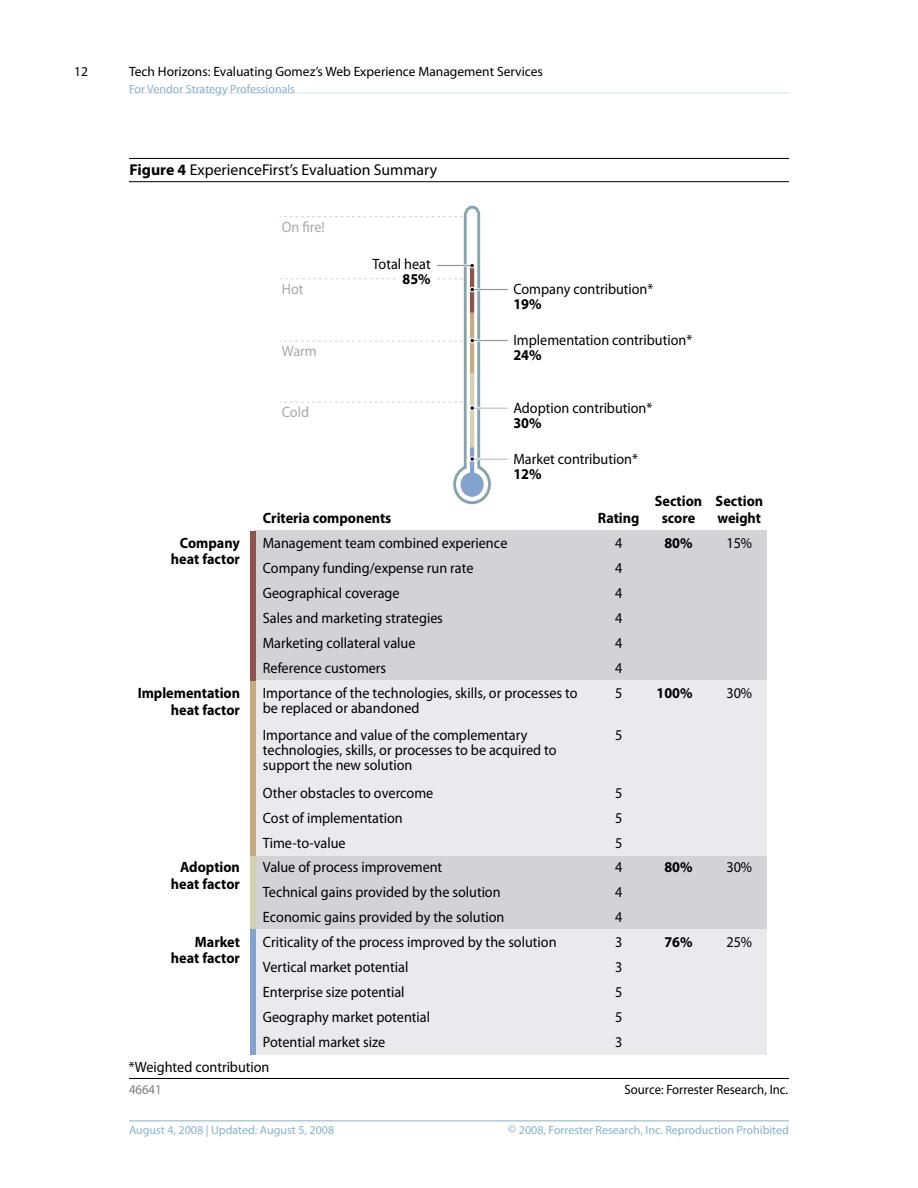
<style>
.page{position:relative;width:918px;height:1188px;background:#fff}
.page>*{position:absolute;margin:0;border:0;box-sizing:border-box;transform-origin:0 0}
.t1{font:15.75px "Myriad Pro";color:#000}
.t2{font:15px/25px "Myriad Pro";color:#000;scale:.95 1}
.t3{font:700 15px/16.5px "Myriad Pro";color:#000;text-align:right;scale:.95 1}
.t4{font:15px "Myriad Pro";color:#a8a8ab;scale:.95 1}
.t5{font:13.5px "Myriad Pro";color:#000}
.t6{font:13.5px "Myriad Pro";color:#000;scale:.95 1}
.t7{font:13.5px "Myriad Pro";color:#797b7d;scale:.95 1}
.t8{font:12px "Myriad Pro";color:#84b2cf}
.s1{font-weight:700}
</style>
<div class="page">
<hr style="left:129px;top:1120px;width:660px;height:1px;background:#84b2cf">
<hr style="left:129px;top:93px;width:660px;height:1px;background:#d4e4ee">
<hr style="left:129px;top:158px;width:660px;height:1px;background:#000">
<hr style="left:129px;top:181px;width:660px;height:1px;background:#000">
<hr style="left:129px;top:1078px;width:660px;height:1px;background:#000">
<div style="left:254px;top:530px;width:513px;height:150px;background:#d3d3d7"></div>
<div style="left:254px;top:929px;width:513px;height:126px;background:#eae9eb"></div>
<div style="left:254px;top:680px;width:513px;height:176px;background:#eae9eb"></div>
<div style="left:254px;top:856px;width:513px;height:73px;background:#d3d3d7"></div>
<div style="left:251px;top:929px;width:5px;height:126px;background:#83a3cf"></div>
<div style="left:251px;top:856px;width:5px;height:73px;background:#d2d1b0"></div>
<div style="left:251px;top:680px;width:5px;height:176px;background:#c6ab82"></div>
<div style="left:251px;top:531px;width:5px;height:150px;background:#8f534d"></div>
<svg style="left:280px;top:206px;width:228px;height:299px"></svg>
<p class="t5" style="left:74px;top:64px;width:15px">12</p>
<p class="t5" style="left:129px;top:64px;width:416px">Tech Horizons: Evaluating Gomez’s Web Experience Management Services</p>
<p class="t8" style="left:129px;top:82px;width:168px">For Vendor Strategy Professionals</p>
<p class="t1" style="left:130px;top:161px;width:309px"><span class="s1">Figure 4</span> ExperienceFirst’s Evaluation Summary</p>
<p class="t3" style="left:171px;top:535px;width:74px;text-align:center">Company heat factor</p>
<p class="t4" style="left:282px;top:218px;width:47px">On fire!</p>
<p class="t4" style="left:282px;top:280px;width:24px">Hot</p>
<p class="t4" style="left:282px;top:343px;width:38px">Warm</p>
<p class="t4" style="left:282px;top:404px;width:30px">Cold</p>
<p class="t2" style="left:373px;top:252px;width:63px">Total heat</p>
<p class="t3" style="left:403px;top:271px;width:31px">85%</p>
<p class="t3" style="left:263px;top:510px;width:137px">Criteria components</p>
<p class="t2" style="left:513px;top:276px;width:149px">Company contribution*</p>
<p class="t3" style="left:513px;top:296px;width:31px">19%</p>
<p class="t2" style="left:513px;top:328px;width:190px">Implementation contribution*</p>
<p class="t3" style="left:513px;top:347px;width:31px">24%</p>
<p class="t2" style="left:513px;top:396px;width:148px">Adoption contribution*</p>
<p class="t3" style="left:513px;top:415px;width:31px">30%</p>
<p class="t2" style="left:513px;top:446px;width:133px">Market contribution*</p>
<p class="t3" style="left:513px;top:465px;width:31px">12%</p>
<p class="t3" style="left:655px;top:493px;width:51px;text-align:center">Section score</p>
<p class="t3" style="left:716px;top:493px;width:51px">Section</p>
<p class="t3" style="left:598px;top:510px;width:45px">Rating</p>
<p class="t3" style="left:717px;top:510px;width:47px">weight</p>
<p class="t2" style="left:263px;top:531px;width:259px">Management team combined experience<br>Company funding/expense run rate<br>Geographical coverage<br>Sales and marketing strategies<br>Marketing collateral value</p>
<p class="t2" style="left:263px;top:656px;width:131px">Reference customers</p>
<p class="t2" style="left:615px;top:531px;width:9px;text-align:justify">4<br>4<br>4<br>4<br>4<br>4</p>
<p class="t3" style="left:664px;top:535px;width:31px">80%</p>
<p class="t2" style="left:726px;top:531px;width:29px">15%</p>
<p class="t2" style="left:263px;top:686px;width:333px;line-height:15px">Importance of the technologies, skills, or processes to be replaced or abandoned</p>
<p class="t2" style="left:263px;top:728px;width:311px;line-height:15px">Importance and value of the complementary technologies, skills, or processes to be acquired to support the new solution</p>
<p class="t3" style="left:138px;top:685px;width:109px">Implementation heat factor</p>
<p class="t3" style="left:656px;top:685px;width:40px">100%</p>
<p class="t2" style="left:615px;top:681px;width:9px">5</p>
<p class="t2" style="left:726px;top:681px;width:29px">30%</p>
<p class="t2" style="left:615px;top:723px;width:9px">5</p>
<p class="t2" style="left:263px;top:781px;width:181px">Other obstacles to overcome</p>
<p class="t2" style="left:615px;top:781px;width:9px">5</p>
<p class="t2" style="left:263px;top:806px;width:149px">Cost of implementation</p>
<p class="t2" style="left:615px;top:806px;width:9px">5</p>
<p class="t2" style="left:263px;top:831px;width:89px">Time-to-value</p>
<p class="t2" style="left:615px;top:831px;width:9px">5</p>
<p class="t2" style="left:263px;top:855px;width:256px">Value of process improvement<br>Technical gains provided by the solution<br>Economic gains provided by the solution</p>
<p class="t3" style="left:171px;top:859px;width:74px">Adoption heat factor</p>
<p class="t3" style="left:664px;top:859px;width:31px">80%</p>
<p class="t2" style="left:615px;top:855px;width:9px">4</p>
<p class="t2" style="left:726px;top:855px;width:29px">30%</p>
<p class="t2" style="left:615px;top:880px;width:9px">4<br>4</p>
<p class="t2" style="left:263px;top:930px;width:311px">Criticality of the process improved by the solution</p>
<p class="t2" style="left:615px;top:930px;width:9px">3</p>
<p class="t2" style="left:726px;top:930px;width:29px">25%</p>
<p class="t2" style="left:263px;top:955px;width:155px">Vertical market potential</p>
<p class="t2" style="left:615px;top:955px;width:9px">3</p>
<p class="t2" style="left:263px;top:980px;width:151px">Enterprise size potential</p>
<p class="t2" style="left:615px;top:1005px;width:9px">5</p>
<p class="t3" style="left:171px;top:934px;width:74px">Market heat factor</p>
<p class="t3" style="left:664px;top:934px;width:31px">76%</p>
<p class="t2" style="left:615px;top:980px;width:9px">5</p>
<p class="t2" style="left:263px;top:1005px;width:178px">Geography market potential<br>Potential market size</p>
<p class="t2" style="left:615px;top:1030px;width:9px">3</p>
<p class="t2" style="left:129px;top:1055px;width:149px">*Weighted contribution</p>
<p class="t7" style="left:129px;top:1082px;width:36px">46641</p>
<p class="t6" style="left:625px;top:1082px;width:174px">Source: Forrester Research, Inc.</p>
<p class="t8" style="left:129px;top:1123px;width:207px">August 4, 2008 | Updated: August 5, 2008</p>
<p class="t8" style="left:508px;top:1123px;width:282px">© 2008, Forrester Research, Inc. Reproduction Prohibited</p>
</div>
